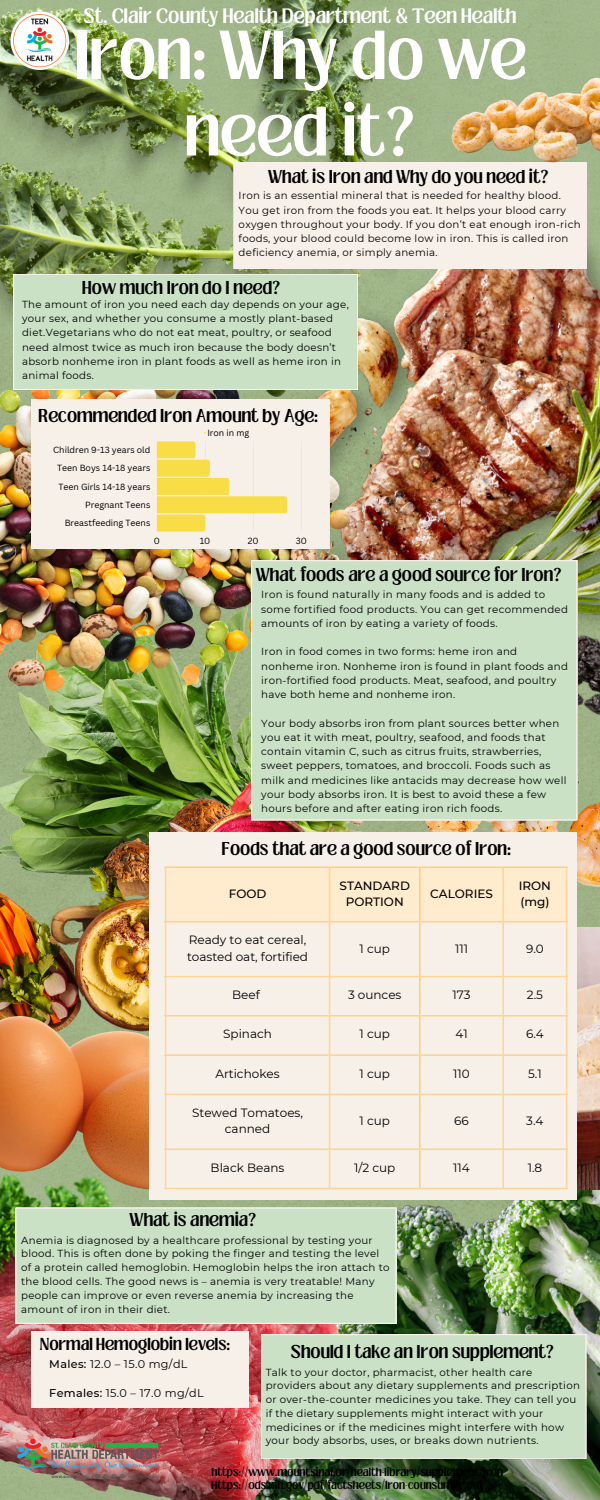
<style>
.page{position:relative;width:600px;height:1500px;background:#fff}
.page>*{position:absolute;margin:0;border:0;box-sizing:border-box;transform-origin:0 0}
.t1{font:600 53px/76.5px "Loubag";letter-spacing:.005em;color:#fff;text-align:center}
.t2{font:600 16px "Loubag";letter-spacing:.005em;color:#fff}
.t3{font:600 14.3px "Loubag";letter-spacing:.005em;color:#000}
.t4{font:600 13.3px "Loubag";letter-spacing:.005em;color:#000}
.t5{font:12px/16.5px "Montserrat";color:#000}
.t6{font:500 12px "Montserrat";color:#000}
.t7{font:11.2px "Montserrat";letter-spacing:.03em;color:#000}
.t8{font:10.2px/14.2px "Montserrat";letter-spacing:.03em;color:#000}
.t9{font:600 9px "Loubag";letter-spacing:.005em;color:#000}
.t10{font:8.7px "Canva Sans";color:#000}
.s1{font-weight:500}
</style>
<div class="page">
<img style="left:350px;top:1189px;width:250px;height:311px">
<img style="left:420px;top:755px;width:180px;height:151px">
<img style="left:577px;top:690px;width:23px;height:65px">
<img style="left:576px;top:927px;width:24px;height:262px">
<img style="left:0;top:691px;width:420px;height:142px">
<img style="left:0;top:728px;width:390px;height:288px">
<img style="left:350px;top:203px;width:250px;height:487px">
<img style="left:0;top:0;width:405px;height:332px">
<div style="left:234px;top:162px;width:352px;height:107px;background:#f6f0e8"></div>
<img style="left:424px;top:7px;width:176px;height:168px">
<img style="left:0;top:373px;width:350px;height:318px">
<div style="left:14px;top:274px;width:344px;height:116px;background:#cae1c6"></div>
<div style="left:31px;top:400px;width:298px;height:149px;background:#f6f0e8"></div>
<img style="left:0;top:1189px;width:350px;height:311px">
<div style="left:251px;top:561px;width:326px;height:259px;background:#cae1c6"></div>
<img style="left:0;top:1016px;width:150px;height:173px">
<div style="left:150px;top:833px;width:426px;height:367px;background:#f6f0e8"></div>
<div style="left:16px;top:1208px;width:380px;height:115px;background:#cae1c6"></div>
<svg style="left:157px;top:441px;width:145px;height:91px;background:#f7e7a0"></svg>
<div style="left:166px;top:868px;width:400px;height:53px;background:#ffebcd"></div>
<hr style="left:165px;top:868px;width:1px;height:320px;background:#ffd699">
<hr style="left:329px;top:868px;width:1px;height:320px;background:#ffd699">
<hr style="left:419px;top:868px;width:2px;height:320px;background:#ffd699">
<hr style="left:502px;top:868px;width:2px;height:320px;background:#ffd699">
<hr style="left:566px;top:868px;width:1px;height:320px;background:#ffd699">
<hr style="left:165px;top:866px;width:402px;height:2px;background:#ffd699">
<hr style="left:165px;top:921px;width:402px;height:2px;background:#ffd699">
<hr style="left:165px;top:976px;width:402px;height:1px;background:#ffd699">
<hr style="left:165px;top:1015px;width:402px;height:2px;background:#ffd699">
<hr style="left:165px;top:1054px;width:402px;height:2px;background:#ffd699">
<hr style="left:165px;top:1094px;width:402px;height:1px;background:#ffd699">
<hr style="left:165px;top:1148px;width:402px;height:2px;background:#ffd699">
<hr style="left:165px;top:1188px;width:402px;height:1px;background:#ffd699">
<div style="left:31px;top:1331px;width:218px;height:77px;background:#f6f0e8"></div>
<div style="left:261px;top:1334px;width:325px;height:125px;background:#cae1c6"></div>
<img style="left:14px;top:1436px;width:148px;height:47px">
<img style="left:7px;top:7px;width:65px;height:65px">
<p class="t2" style="left:84px;top:3px;width:434px">St. Clair County Health Department &amp; Teen Health</p>
<p class="t1" style="left:74px;top:18px;width:454px">Iron: Why do we need it?</p>
<p class="t3" style="left:268px;top:165px;width:282px">What is Iron and Why do you need it?</p>
<p class="t8" style="left:239px;top:189px;width:343px">Iron is an essential mineral that is needed for healthy blood.<br>You get iron from the foods you eat. It helps your blood carry oxygen throughout your body. If you don’t eat enough iron-rich foods, your blood could become low in iron. This is called iron deficiency anemia, or simply anemia.</p>
<p class="t3" style="left:82px;top:276px;width:199px">How much Iron do I need?</p>
<p class="t8" style="left:22px;top:297px;width:328px">The amount of iron you need each day depends on your age, your sex, and whether you consume a mostly plant-based diet.Vegetarians who do not eat meat, poultry, or seafood need almost twice as much iron because the body doesn’t absorb nonheme iron in plant foods as well as heme iron in animal foods.</p>
<p class="t3" style="left:39px;top:404px;width:281px">Recommended Iron Amount by Age:</p>
<p class="t10" style="left:53px;top:444px;width:99px">Children 9-13 years old</p>
<p class="t10" style="left:57px;top:462px;width:95px">Teen Boys 14-18 years</p>
<p class="t10" style="left:58px;top:480px;width:93px">Teen Girls 14-18 years</p>
<p class="t10" style="left:85px;top:499px;width:67px">Pregnant Teens</p>
<p class="t10" style="left:65px;top:517px;width:87px">Breastfeeding Teens</p>
<p class="t10" style="left:207px;top:426px;width:43px">Iron in mg</p>
<p class="t10" style="left:154px;top:535px;width:8px">0</p>
<p class="t10" style="left:200px;top:535px;width:12px">10</p>
<p class="t10" style="left:248px;top:535px;width:12px">20</p>
<p class="t10" style="left:296px;top:535px;width:13px">30</p>
<p class="t3" style="left:256px;top:563px;width:307px">What foods are a good source for Iron?</p>
<p class="t8" style="left:261px;top:588px;width:308px">Iron is found naturally in many foods and is added to some fortified food products. You can get recommended amounts of iron by eating a variety of foods.</p>
<p class="t8" style="left:261px;top:645px;width:308px">Iron in food comes in two forms: heme iron and nonheme iron. Nonheme iron is found in plant foods and iron-fortified food products. Meat, seafood, and poultry have both heme and nonheme iron.</p>
<p class="t8" style="left:261px;top:716px;width:307px">Your body absorbs iron from plant sources better when you eat it with meat, poultry, seafood, and foods that contain vitamin C, such as citrus fruits, strawberries, sweet peppers, tomatoes, and broccoli. Foods such as milk and medicines like antacids may decrease how well your body absorbs iron. It is best to avoid these a few hours before and after eating iron rich foods.</p>
<p class="t3" style="left:222px;top:837px;width:291px">Foods that are a good source of Iron:</p>
<p class="t6" style="left:229px;top:886px;width:39px">FOOD</p>
<p class="t6" style="left:340px;top:878px;width:72px">STANDARD</p>
<p class="t6" style="left:346px;top:894px;width:60px">PORTION</p>
<p class="t6" style="left:430px;top:886px;width:64px">CALORIES</p>
<p class="t6" style="left:519px;top:878px;width:34px">IRON</p>
<p class="t6" style="left:520px;top:894px;width:31px">(mg)</p>
<p class="t5" style="left:187px;top:932px;width:123px">Ready to eat cereal, toasted oat, fortified</p>
<p class="t5" style="left:360px;top:940px;width:32px">1 cup</p>
<p class="t5" style="left:455px;top:940px;width:14px">111</p>
<p class="t5" style="left:526px;top:940px;width:19px">9.0</p>
<p class="t5" style="left:232px;top:987px;width:29px">Beef</p>
<p class="t5" style="left:348px;top:987px;width:55px">3 ounces</p>
<p class="t5" style="left:453px;top:987px;width:20px">173</p>
<p class="t5" style="left:527px;top:987px;width:18px">2.5</p>
<p class="t5" style="left:223px;top:1026px;width:50px">Spinach</p>
<p class="t5" style="left:360px;top:1026px;width:32px">1 cup</p>
<p class="t5" style="left:455px;top:1026px;width:14px">41</p>
<p class="t5" style="left:526px;top:1026px;width:19px">6.4</p>
<p class="t5" style="left:215px;top:1065px;width:66px">Artichokes</p>
<p class="t5" style="left:360px;top:1065px;width:32px">1 cup</p>
<p class="t5" style="left:453px;top:1065px;width:18px">110</p>
<p class="t5" style="left:528px;top:1065px;width:15px">5.1</p>
<p class="t5" style="left:192px;top:1104px;width:112px;text-align:center">Stewed Tomatoes, canned</p>
<p class="t5" style="left:360px;top:1113px;width:32px">1 cup</p>
<p class="t5" style="left:454px;top:1113px;width:16px">66</p>
<p class="t5" style="left:526px;top:1113px;width:19px">3.4</p>
<p class="t5" style="left:211px;top:1159px;width:75px">Black Beans</p>
<p class="t5" style="left:354px;top:1159px;width:43px">1/2 cup</p>
<p class="t5" style="left:453px;top:1159px;width:18px">114</p>
<p class="t5" style="left:528px;top:1159px;width:16px">1.8</p>
<p class="t3" style="left:130px;top:1208px;width:128px">What is anemia?</p>
<p class="t8" style="left:21px;top:1233px;width:370px;line-height:13.8px">Anemia is diagnosed by a healthcare professional by testing your blood. This is often done by poking the finger and testing the level of a protein called hemoglobin. Hemoglobin helps the iron attach to the blood cells. The good news is – anemia is very treatable! Many people can improve or even reverse anemia by increasing the amount of iron in their diet.</p>
<p class="t4" style="left:39px;top:1333px;width:192px">Normal Hemoglobin levels:</p>
<p class="t3" style="left:291px;top:1340px;width:265px">Should I take an Iron supplement?</p>
<p class="t8" style="left:266px;top:1365px;width:316px;line-height:13.8px">Talk to your doctor, pharmacist, other health care providers about any dietary supplements and prescription or over-the-counter medicines you take. They can tell you if the dietary supplements might interact with your medicines or if the medicines might interfere with how your body absorbs, uses, or breaks down nutrients.</p>
<p class="t7" style="left:49px;top:1357px;width:140px"><span class="s1">Males:</span> 12.0 – 15.0 mg/dL</p>
<p class="t7" style="left:49px;top:1387px;width:156px"><span class="s1">Females:</span> 15.0 – 17.0 mg/dL</p>
<p class="t9" style="left:211px;top:1465px;width:293px">https://www.mountsinai.or/health-library/supplement/iron</p>
<p class="t9" style="left:211px;top:1478px;width:273px">Https://ods.nih.gov/pdf/factsheets/Iron-counsumer.pdf</p>
</div>
